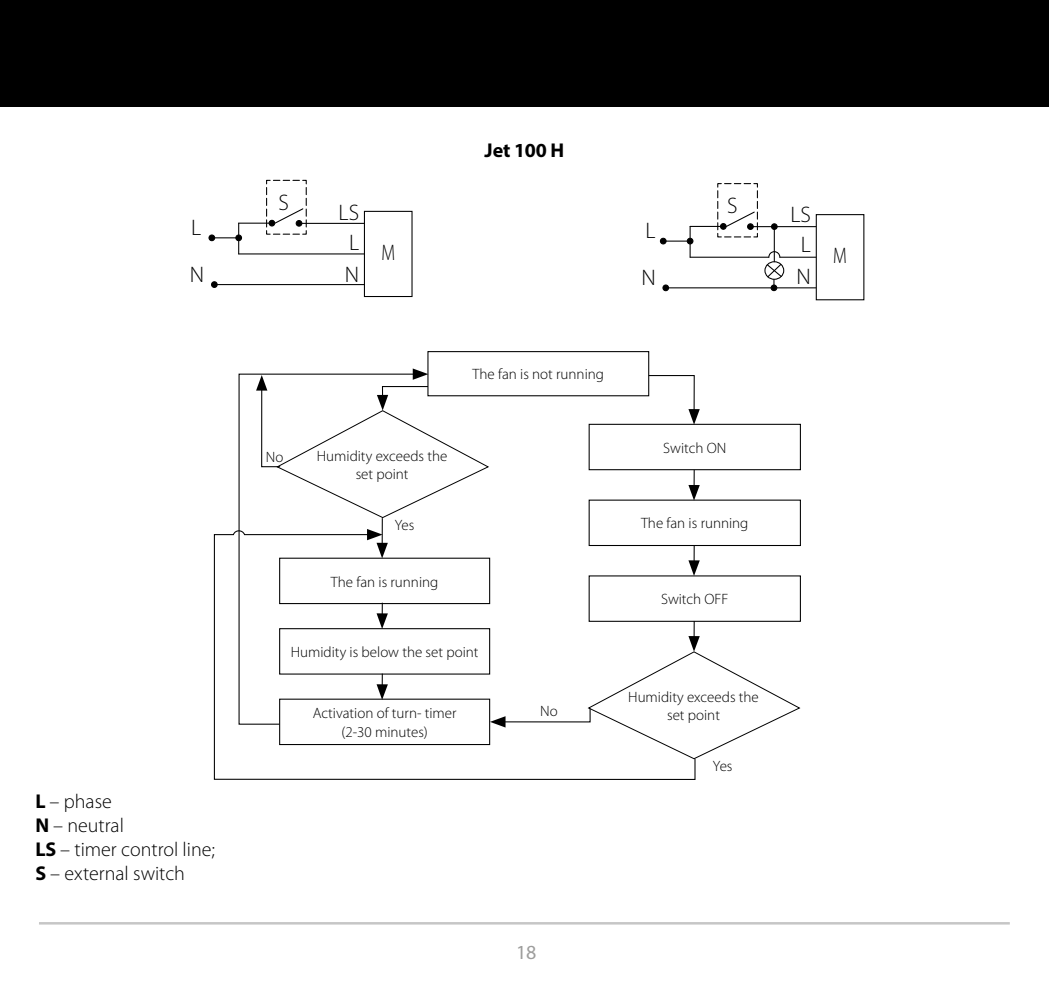
<style>
.page{position:relative;width:1049px;height:993px;background:#fff}
.page>*{position:absolute;margin:0;border:0;box-sizing:border-box;transform-origin:0 0}
.t1{font:300 22.5px/47.2px "Myriad Pro";color:#000}
.t2{font:300 22.5px "Myriad Pro";color:#000;scale:.78 1}
.t3{font:300 20px/24px "Myriad Pro";color:#000}
.t4{font:700 20px "Myriad Pro";letter-spacing:-.01em;color:#000}
.t5{font:20px "Myriad Pro";color:#9d9d9c}
.t6{font:300 15px/18px "Myriad Pro";color:#000;text-align:center}
.s1{font-weight:700}
</style>
<div class="page">
<div style="left:0;top:0;width:1049px;height:106px;background:#000"></div>
<hr style="left:39px;top:921px;width:971px;height:3px;background:#c6c6c6">
<div style="left:427px;top:351px;width:222px;height:45px;border:1px solid #000"></div>
<div style="left:589px;top:423px;width:212px;height:47px;border:1px solid #000"></div>
<div style="left:589px;top:499px;width:212px;height:47px;border:1px solid #000"></div>
<svg style="left:648px;top:374px;width:52px;height:50px"></svg>
<svg style="left:213px;top:529px;width:483px;height:251px"></svg>
<svg style="left:238px;top:373px;width:180px;height:352px"></svg>
<hr style="left:693px;top:469px;width:2px;height:20px;background:#000">
<svg style="left:688px;top:485px;width:12px;height:15px"></svg>
<svg style="left:256px;top:368px;width:233px;height:190px"></svg>
<svg style="left:377px;top:602px;width:11px;height:26px"></svg>
<svg style="left:377px;top:673px;width:11px;height:26px"></svg>
<svg style="left:688px;top:545px;width:12px;height:30px"></svg>
<hr style="left:693px;top:620px;width:2px;height:20px;background:#000">
<svg style="left:490px;top:635px;width:310px;height:123px"></svg>
<hr style="left:302px;top:223px;width:62px;height:1px;background:#000">
<hr style="left:239px;top:253px;width:125px;height:1px;background:#000">
<hr style="left:217px;top:284px;width:147px;height:1px;background:#000">
<div style="left:208px;top:234px;width:7px;height:7px;border:1px solid #000;border-radius:50%"></div>
<div style="left:211px;top:281px;width:7px;height:7px;border:1px solid #000;border-radius:50%"></div>
<hr style="left:239px;top:222px;width:30px;height:2px;background:#000">
<svg style="left:209px;top:223px;width:33px;height:31px"></svg>
<div style="left:235px;top:234px;width:7px;height:7px;border:1px solid #000;border-radius:50%"></div>
<svg style="left:265px;top:179px;width:42px;height:56px"></svg>
<div style="left:364px;top:211px;width:48px;height:86px;border:1px solid #000"></div>
<hr style="left:777px;top:226px;width:39px;height:1px;background:#000">
<hr style="left:690px;top:256px;width:79px;height:2px;background:#000">
<hr style="left:780px;top:256px;width:36px;height:2px;background:#000">
<hr style="left:668px;top:287px;width:103px;height:1px;background:#000">
<hr style="left:777px;top:287px;width:39px;height:1px;background:#000">
<div style="left:662px;top:284px;width:7px;height:7px;border:1px solid #000;border-radius:50%"></div>
<hr style="left:774px;top:229px;width:1px;height:33px;background:#000">
<div style="left:771px;top:223px;width:7px;height:7px;border:1px solid #000;border-radius:50%"></div>
<div style="left:770px;top:284px;width:7px;height:7px;border:1px solid #000;border-radius:50%"></div>
<hr style="left:690px;top:226px;width:30px;height:1px;background:#000">
<svg style="left:660px;top:226px;width:33px;height:31px"></svg>
<div style="left:764px;top:261px;width:20px;height:19px;border:1px solid #000;border-radius:50%"></div>
<svg style="left:766px;top:250px;width:17px;height:40px"></svg>
<svg style="left:717px;top:183px;width:60px;height:55px"></svg>
<div style="left:816px;top:214px;width:48px;height:86px;border:1px solid #000"></div>
<h1 class="t1" style="left:190px;top:204px;width:16px">L<br>N</h1>
<h2 class="t3" style="left:35px;top:789px;width:181px"><span class="s1">L</span> – phase<br><span class="s1">N</span> – neutral<br><span class="s1">LS</span> – timer control line;<br><span class="s1">S</span> – external switch</h2>
<h1 class="t1" style="left:278px;top:179px;width:12px">S</h1>
<h1 class="t1" style="left:339px;top:197px;width:22px;line-height:30px;text-align:center">LS<br>L</h1>
<h1 class="t1" style="left:345px;top:251px;width:16px">N</h1>
<h1 class="t2" style="left:381px;top:240px;width:19px">M</h1>
<h2 class="t4" style="left:485px;top:137px;width:81px">Jet 100 H</h2>
<h1 class="t1" style="left:641px;top:207px;width:16px">L<br>N</h1>
<h1 class="t1" style="left:727px;top:182px;width:12px">S</h1>
<p class="t6" style="left:473px;top:365px;width:133px">The fan is not running</p>
<p class="t6" style="left:266px;top:448px;width:19px">No</p>
<p class="t6" style="left:317px;top:447px;width:132px">Humidity exceeds the set point</p>
<p class="t6" style="left:395px;top:516px;width:21px">Yes</p>
<p class="t6" style="left:331px;top:572px;width:109px">The fan is running</p>
<p class="t6" style="left:291px;top:643px;width:189px">Humidity is below the set point</p>
<p class="t6" style="left:313px;top:704px;width:145px">Activation of turn- timer (2-30 minutes)</p>
<p class="t6" style="left:540px;top:702px;width:19px">No</p>
<p class="t6" style="left:663px;top:438px;width:65px">Switch ON</p>
<p class="t6" style="left:641px;top:514px;width:109px">The fan is running</p>
<p class="t6" style="left:661px;top:590px;width:69px">Switch OFF</p>
<p class="t6" style="left:628px;top:688px;width:132px">Humidity exceeds the set point</p>
<p class="t6" style="left:713px;top:757px;width:21px">Yes</p>
<h1 class="t1" style="left:790px;top:200px;width:22px;line-height:30px;text-align:center">LS<br>L</h1>
<h1 class="t1" style="left:796px;top:253px;width:16px">N</h1>
<h1 class="t2" style="left:833px;top:243px;width:19px">M</h1>
<h2 class="t5" style="left:516px;top:939px;width:22px">18</h2>
</div>
